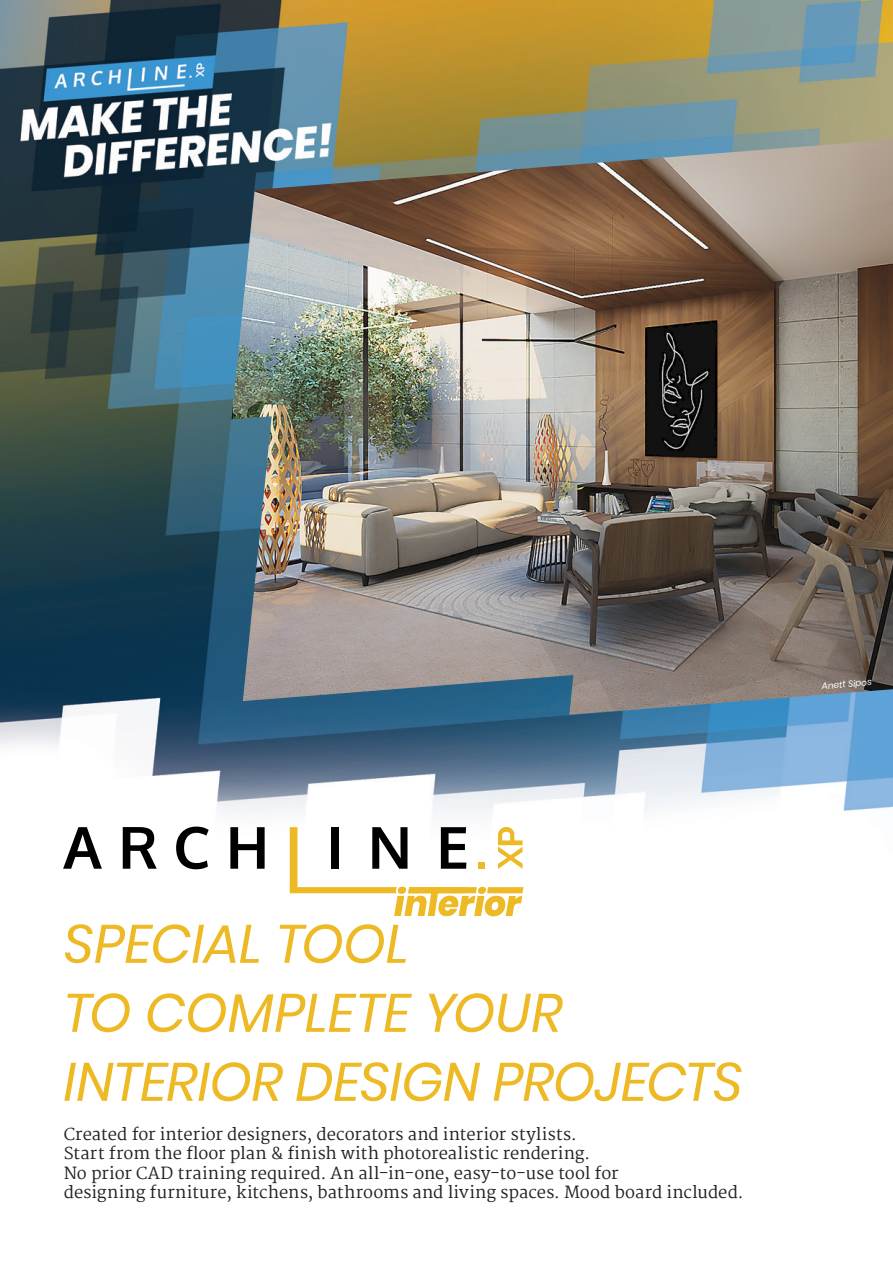
<style>
.page{position:relative;width:893px;height:1263px;background:#fff}
.page>*{position:absolute;margin:0;border:0;box-sizing:border-box;transform-origin:0 0}
.t1{font:italic 54px "Poppins";letter-spacing:-.01em;color:#edb924}
.t2{font:16.5px "Martel";letter-spacing:.005em;color:#231f20}
.t3{font:italic 9px "Poppins";color:#fff}
</style>
<div class="page">
<img style="left:0;top:0;width:893px;height:917px">
<svg style="left:63px;top:827px;width:39px;height:42px"></svg>
<svg style="left:123px;top:827px;width:34px;height:42px"></svg>
<svg style="left:176px;top:826px;width:33px;height:43px"></svg>
<svg style="left:230px;top:827px;width:35px;height:42px"></svg>
<svg style="left:290px;top:827px;width:233px;height:89px"></svg>
<img style="left:231px;top:139px;width:662px;height:576px">
<p class="t3" style="left:821px;top:681px;width:51px;rotate:-5deg">Anett Sipos</p>
<p class="t1" style="left:64px;top:912px;width:347px">SPECIAL TOOL</p>
<p class="t1" style="left:64px;top:981px;width:501px">TO COMPLETE YOUR</p>
<p class="t1" style="left:64px;top:1050px;width:681px">INTERIOR DESIGN PROJECTS</p>
<p class="t2" style="left:64px;top:1124px;width:514px">Created for interior designers, decorators and interior stylists.</p>
<p class="t2" style="left:64px;top:1144px;width:528px">Start from the floor plan &amp; finish with photorealistic rendering.</p>
<p class="t2" style="left:64px;top:1163px;width:556px">No prior CAD training required. An all-in-one, easy-to-use tool for</p>
<p class="t2" style="left:64px;top:1183px;width:681px">designing furniture, kitchens, bathrooms and living spaces. Mood board included.</p>
</div>
